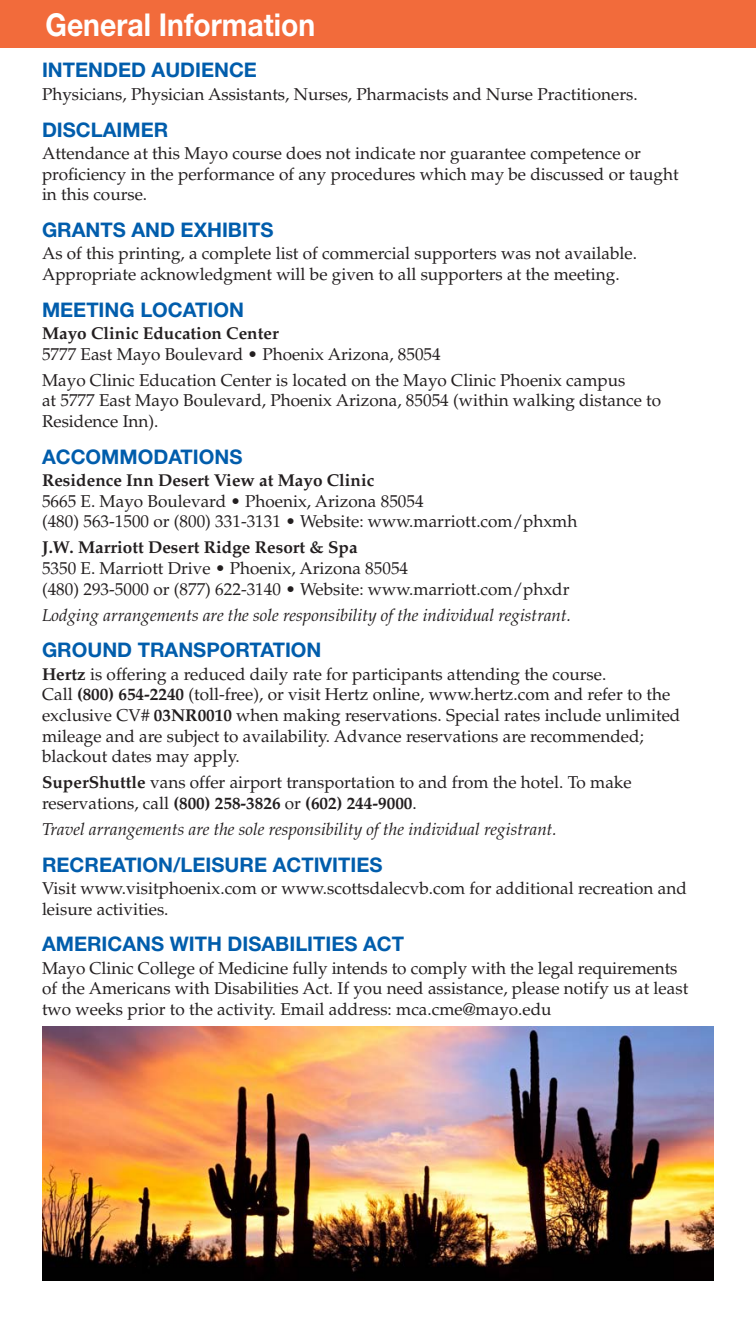
<style>
.page{position:relative;width:756px;height:1323px;background:#fff}
.page>*{position:absolute;margin:0;border:0;box-sizing:border-box;transform-origin:0 0}
.Schedule_date{font:700 31.5px "Helvetica Neue LT Std";color:#fff;scale:.9 1}
.Information_head_2_c{font:700 20.12px "Helvetica Neue LT Std";color:#015dac}
.Information_bodycopy{font:17.15px/20.7px "Palatino LT Std";color:#231f20}
.Information_bodycopy-2{font:italic 17.15px "Palatino LT Std";color:#231f20}
.s1{font-weight:700}
</style>
<div class="page">
<div style="left:0;top:0;width:756px;height:47px;background:#f26b3b"></div>
<img style="left:42px;top:1027px;width:672px;height:254px">
<p class="Schedule_date" style="left:46px;top:5px;width:301px">General Information</p>
<p class="Information_head_2_c" style="left:42px;top:58px;width:217px">INTENDED AUDIENCE</p>
<p class="Information_bodycopy" style="left:42px;top:84px;width:597px">Physicians, Physician Assistants, Nurses, Pharmacists and Nurse Practitioners.</p>
<p class="Information_head_2_c" style="left:42px;top:117px;width:128px">DISCLAIMER</p>
<p class="Information_bodycopy" style="left:42px;top:143px;width:638px">Attendance at this Mayo course does not indicate nor guarantee competence or proficiency in the performance of any procedures which may be discussed or taught in this course.</p>
<p class="Information_head_2_c" style="left:42px;top:217px;width:233px">GRANTS AND EXHIBITS</p>
<p class="Information_bodycopy" style="left:42px;top:244px;width:597px">As of this printing, a complete list of commercial supporters was not available.<br>Appropriate acknowledgment will be given to all supporters at the meeting.</p>
<p class="Information_head_2_c" style="left:42px;top:297px;width:203px">MEETING LOCATION</p>
<p class="Information_bodycopy" style="left:42px;top:323px;width:400px"><span class="s1">Mayo Clinic Education Center<br></span>5777 East Mayo Boulevard • Phoenix Arizona, 85054</p>
<p class="Information_bodycopy" style="left:42px;top:370px;width:621px">Mayo Clinic Education Center is located on the Mayo Clinic Phoenix campus<br>at 5777 East Mayo Boulevard, Phoenix Arizona, 85054 (within walking distance to<br>Residence Inn).</p>
<p class="Information_head_2_c" style="left:42px;top:444px;width:202px">ACCOMMODATIONS</p>
<p class="Information_bodycopy" style="left:42px;top:470px;width:537px"><span class="s1">Residence Inn Desert View at Mayo Clinic<br></span>5665 E. Mayo Boulevard • Phoenix, Arizona 85054<br>(480) 563-1500 or (800) 331-3131 • Website: www.marriott.com/phxmh</p>
<p class="Information_bodycopy" style="left:42px;top:538px;width:529px"><span class="s1">J.W. Marriott Desert Ridge Resort &amp; Spa<br></span>5350 E. Marriott Drive • Phoenix, Arizona 85054<br>(480) 293-5000 or (877) 622-3140 • Website: www.marriott.com/phxdr</p>
<p class="Information_bodycopy-2" style="left:42px;top:605px;width:531px">Lodging arrangements are the sole responsibility of the individual registrant.</p>
<p class="Information_head_2_c" style="left:42px;top:638px;width:281px">GROUND TRANSPORTATION</p>
<p class="Information_bodycopy" style="left:42px;top:664px;width:640px"><span class="s1">Hertz</span> is offering a reduced daily rate for participants attending the course.<br>Call <span class="s1">(800) 654-2240</span> (toll-free), or visit Hertz online, www.hertz.com and refer to the exclusive CV# <span class="s1">03NR0010</span> when making reservations. Special rates include unlimited mileage and are subject to availability. Advance reservations are recommended; blackout dates may apply.</p>
<p class="Information_bodycopy" style="left:42px;top:772px;width:591px"><span class="s1">SuperShuttle</span> vans offer airport transportation to and from the hotel. To make reservations, call <span class="s1">(800) 258-3826</span> or <span class="s1">(602) 244-9000</span>.</p>
<p class="Information_bodycopy-2" style="left:42px;top:819px;width:516px">Travel arrangements are the sole responsibility of the individual registrant.</p>
<p class="Information_head_2_c" style="left:42px;top:852px;width:342px">RECREATION/LEISURE ACTIVITIES</p>
<p class="Information_bodycopy" style="left:42px;top:878px;width:646px">Visit www.visitphoenix.com or www.scottsdalecvb.com for additional recreation and leisure activities.</p>
<p class="Information_head_2_c" style="left:42px;top:932px;width:364px">AMERICANS WITH DISABILITIES ACT</p>
<p class="Information_bodycopy" style="left:42px;top:958px;width:648px">Mayo Clinic College of Medicine fully intends to comply with the legal requirements of the Americans with Disabilities Act. If you need assistance, please notify us at least two weeks prior to the activity. Email address: mca.cme@mayo.edu</p>
</div>
